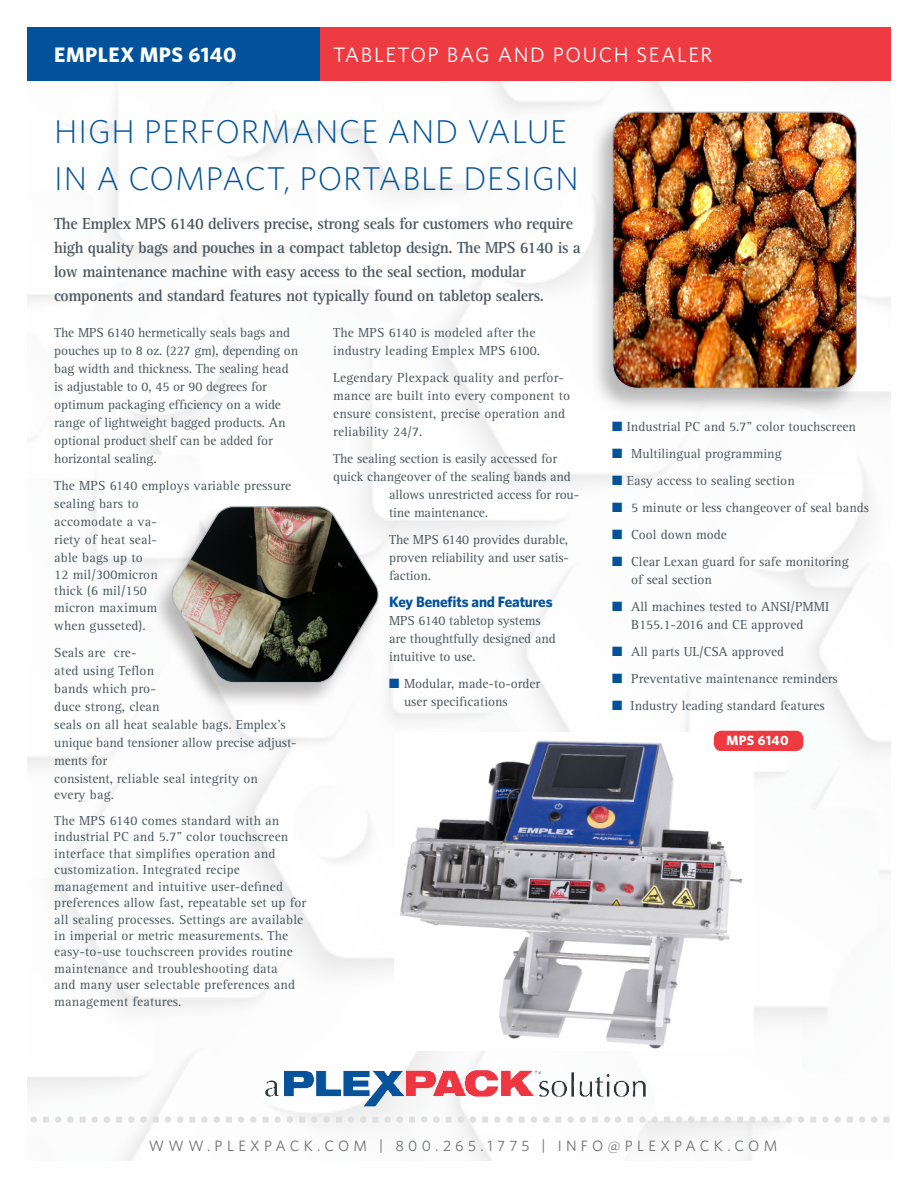
<style>
.page{position:relative;width:918px;height:1188px;background:#fff}
.page>*{position:absolute;margin:0;border:0;box-sizing:border-box;transform-origin:0 0}
.t1{font:300 33px "Whitney";letter-spacing:.025em;color:#01529a}
.t2{font:21px "Whitney";letter-spacing:.075em;color:#fff}
.t3{font:700 21px "Whitney";letter-spacing:.025em;color:#fff}
.t4{font:700 16.5px/24px "Rotis Serif Std";letter-spacing:-.02em;color:#4b565f;scale:.96 1}
.t5{font:15px "Whitney";letter-spacing:.29em;color:#6c6d70}
.t6{font:700 15px "Whitney";letter-spacing:-.01em;color:#01529a}
.t7{font:13.5px/18px "Rotis Serif Std";color:#4b565f}
.t8{font:700 13.5px "Whitney";letter-spacing:.025em;color:#fff}
.s1{color:#01529a}
</style>
<div class="page">
<img style="left:27px;top:80px;width:864px;height:1081px">
<div style="left:285px;top:27px;width:606px;height:53px;background:#ee3a41"></div>
<div style="left:27px;top:27px;width:293px;height:53px;background:#01529a"></div>
<img style="left:262px;top:1068px;width:388px;height:39px">
<svg style="left:31px;top:1116px;width:6px;height:7px"></svg>
<svg style="left:43px;top:1117px;width:6px;height:6px"></svg>
<div style="left:55px;top:1116px;width:6px;height:7px;background:#e0e0e0;border-radius:50%"></div>
<svg style="left:67px;top:1116px;width:7px;height:7px"></svg>
<svg style="left:80px;top:1117px;width:6px;height:6px"></svg>
<div style="left:92px;top:1116px;width:6px;height:7px;background:#e0e0e0;border-radius:50%"></div>
<svg style="left:104px;top:1116px;width:6px;height:7px"></svg>
<svg style="left:116px;top:1117px;width:6px;height:6px"></svg>
<div style="left:128px;top:1116px;width:7px;height:7px;background:#e0e0e0;border-radius:50%"></div>
<svg style="left:140px;top:1116px;width:7px;height:7px"></svg>
<svg style="left:153px;top:1117px;width:6px;height:6px"></svg>
<div style="left:165px;top:1116px;width:6px;height:7px;background:#e0e0e0;border-radius:50%"></div>
<svg style="left:177px;top:1116px;width:6px;height:7px"></svg>
<svg style="left:189px;top:1117px;width:6px;height:6px"></svg>
<div style="left:201px;top:1116px;width:7px;height:7px;background:#e0e0e0;border-radius:50%"></div>
<svg style="left:214px;top:1116px;width:6px;height:7px"></svg>
<svg style="left:226px;top:1117px;width:6px;height:6px"></svg>
<div style="left:238px;top:1116px;width:6px;height:7px;background:#e0e0e0;border-radius:50%"></div>
<svg style="left:250px;top:1116px;width:6px;height:7px"></svg>
<svg style="left:262px;top:1117px;width:6px;height:6px"></svg>
<div style="left:274px;top:1116px;width:7px;height:7px;background:#e0e0e0;border-radius:50%"></div>
<svg style="left:287px;top:1116px;width:6px;height:7px"></svg>
<svg style="left:299px;top:1117px;width:6px;height:6px"></svg>
<div style="left:311px;top:1116px;width:6px;height:7px;background:#e0e0e0;border-radius:50%"></div>
<svg style="left:323px;top:1116px;width:7px;height:7px"></svg>
<svg style="left:336px;top:1117px;width:6px;height:6px"></svg>
<div style="left:348px;top:1116px;width:6px;height:7px;background:#e0e0e0;border-radius:50%"></div>
<svg style="left:360px;top:1116px;width:6px;height:7px"></svg>
<svg style="left:372px;top:1117px;width:6px;height:6px"></svg>
<div style="left:384px;top:1116px;width:7px;height:7px;background:#e0e0e0;border-radius:50%"></div>
<svg style="left:397px;top:1116px;width:6px;height:7px"></svg>
<svg style="left:409px;top:1117px;width:6px;height:6px"></svg>
<div style="left:421px;top:1116px;width:6px;height:7px;background:#e0e0e0;border-radius:50%"></div>
<svg style="left:433px;top:1116px;width:7px;height:7px"></svg>
<svg style="left:446px;top:1117px;width:6px;height:6px"></svg>
<div style="left:458px;top:1116px;width:6px;height:7px;background:#e0e0e0;border-radius:50%"></div>
<svg style="left:470px;top:1116px;width:6px;height:7px"></svg>
<svg style="left:482px;top:1117px;width:6px;height:6px"></svg>
<div style="left:494px;top:1116px;width:7px;height:7px;background:#e0e0e0;border-radius:50%"></div>
<svg style="left:506px;top:1116px;width:7px;height:7px"></svg>
<svg style="left:519px;top:1117px;width:6px;height:6px"></svg>
<div style="left:531px;top:1116px;width:6px;height:7px;background:#e0e0e0;border-radius:50%"></div>
<svg style="left:543px;top:1116px;width:6px;height:7px"></svg>
<svg style="left:555px;top:1117px;width:6px;height:6px"></svg>
<div style="left:567px;top:1116px;width:7px;height:7px;background:#e0e0e0;border-radius:50%"></div>
<svg style="left:580px;top:1116px;width:6px;height:7px"></svg>
<svg style="left:592px;top:1117px;width:6px;height:6px"></svg>
<div style="left:604px;top:1116px;width:6px;height:7px;background:#e0e0e0;border-radius:50%"></div>
<svg style="left:615px;top:1116px;width:6px;height:7px"></svg>
<svg style="left:627px;top:1117px;width:6px;height:6px"></svg>
<div style="left:639px;top:1116px;width:7px;height:7px;background:#e0e0e0;border-radius:50%"></div>
<svg style="left:652px;top:1116px;width:6px;height:7px"></svg>
<svg style="left:664px;top:1117px;width:6px;height:6px"></svg>
<div style="left:676px;top:1116px;width:6px;height:7px;background:#e0e0e0;border-radius:50%"></div>
<svg style="left:688px;top:1116px;width:6px;height:7px"></svg>
<svg style="left:700px;top:1117px;width:6px;height:6px"></svg>
<div style="left:713px;top:1116px;width:6px;height:7px;background:#e0e0e0;border-radius:50%"></div>
<svg style="left:725px;top:1116px;width:6px;height:7px"></svg>
<svg style="left:737px;top:1117px;width:6px;height:6px"></svg>
<div style="left:749px;top:1116px;width:6px;height:7px;background:#e0e0e0;border-radius:50%"></div>
<svg style="left:761px;top:1116px;width:7px;height:7px"></svg>
<svg style="left:774px;top:1117px;width:6px;height:6px"></svg>
<div style="left:786px;top:1116px;width:6px;height:7px;background:#e0e0e0;border-radius:50%"></div>
<svg style="left:798px;top:1116px;width:6px;height:7px"></svg>
<svg style="left:810px;top:1117px;width:6px;height:6px"></svg>
<div style="left:822px;top:1116px;width:7px;height:7px;background:#e0e0e0;border-radius:50%"></div>
<svg style="left:834px;top:1116px;width:7px;height:7px"></svg>
<svg style="left:847px;top:1117px;width:6px;height:6px"></svg>
<div style="left:859px;top:1116px;width:6px;height:7px;background:#e0e0e0;border-radius:50%"></div>
<svg style="left:871px;top:1116px;width:6px;height:7px"></svg>
<svg style="left:883px;top:1117px;width:6px;height:6px"></svg>
<div style="left:590px;top:110px;width:271px;height:304px;background:#231f20;opacity:.3"></div>
<img style="left:613px;top:112px;width:243px;height:276px">
<div style="left:612px;top:112px;width:245px;height:277px;border:1px solid #adb5bc;border-radius:24px"></div>
<img style="left:395px;top:733px;width:358px;height:317px">
<div style="left:150px;top:505px;width:233px;height:203px;background:#231f20;opacity:.3"></div>
<img style="left:170px;top:506px;width:210px;height:178px">
<div style="left:714px;top:731px;width:89px;height:20px;background:#ee3a41;border-radius:8px"></div>
<p class="t3" style="left:54px;top:40px;width:184px">EMPLEX MPS 6140</p>
<p class="t2" style="left:333px;top:40px;width:381px">TABLETOP BAG AND POUCH SEALER</p>
<p class="t1" style="left:54px;top:110px;width:514px">HIGH PERFORMANCE AND VALUE</p>
<p class="t1" style="left:54px;top:156px;width:526px">IN A COMPACT, PORTABLE DESIGN</p>
<p class="t4" style="left:54px;top:212px;width:550px">The Emplex MPS 6140 delivers precise, strong seals for customers who require high quality bags and pouches in a compact tabletop design. The MPS 6140 is a low maintenance machine with easy access to the seal section, modular components and standard features not typically found on tabletop sealers.</p>
<p class="t7" style="left:54px;top:324px;width:246px">The MPS 6140 hermetically seals bags and pouches up to 8 oz. (227 gm), depending on bag width and thickness. The sealing head is adjustable to 0, 45 or 90 degrees for optimum packaging efficiency on a wide range of lightweight bagged products. An optional product shelf can be added for horizontal sealing.</p>
<p class="t7" style="left:54px;top:477px;width:238px">The MPS 6140 employs variable pressure sealing bars to<br>accomodate a va-<br>riety of heat seal-<br>able bags up to</p>
<p class="t7" style="left:54px;top:566px;width:105px;line-height:16.5px">12 mil/300micron thick (6 mil/150 micron maximum</p>
<p class="t7" style="left:54px;top:616px;width:93px">when gusseted).</p>
<p class="t7" style="left:54px;top:643px;width:244px">Seals are cre-<br>ated using Teflon<br>bands which pro-<br>duce strong, clean<br>seals on all heat sealable bags. Emplex’s unique band tensioner allow precise adjust&shy;ments for<br>consistent, reliable seal integrity on</p>
<p class="t7" style="left:54px;top:786px;width:61px">every bag.</p>
<p class="t7" style="left:54px;top:812px;width:253px;line-height:16.5px">The MPS 6140 comes standard with an industrial PC and 5.7” color touchscreen interface that simplifies operation and customization. Integrated recipe management and intuitive user-defined preferences allow fast, repeatable set up for all sealing processes. Settings are available in imperial or metric measurements. The easy-to-use touchscreen provides routine maintenance and troubleshooting data<br>and many user selectable preferences and management features.</p>
<p class="t7" style="left:333px;top:324px;width:208px">The MPS 6140 is modeled after the industry leading Emplex MPS 6100.</p>
<p class="t7" style="left:333px;top:369px;width:238px">Legendary Plexpack quality and perfor&shy;mance are built into every component to ensure consistent, precise operation and reliability 24/7.</p>
<p class="t7" style="left:333px;top:450px;width:225px">The sealing section is easily accessed for</p>
<p class="t7" style="left:333px;top:468px;width:239px">quick changeover of the sealing bands and</p>
<p class="t7" style="left:389px;top:486px;width:192px">allows unrestricted access for rou-</p>
<p class="t7" style="left:389px;top:504px;width:100px">tine maintenance.</p>
<p class="t7" style="left:389px;top:531px;width:181px;text-align:justify">The MPS 6140 provides durable, proven reliability and user satis&shy;faction.</p>
<p class="t6" style="left:389px;top:592px;width:165px">Key Benefits and Features</p>
<p class="t7" style="left:389px;top:612px;width:168px">MPS 6140 tabletop systems are thoughtfully designed and intuitive to use.</p>
<p class="t7" style="left:404px;top:675px;width:138px;text-indent:-15px"><span class="s1">■</span> Modular, made-to-order user specifications</p>
<p class="t7" style="left:612px;top:417px;width:245px"><span class="s1">■</span> Industrial PC and 5.7” color touchscreen</p>
<p class="t7" style="left:612px;top:444px;width:171px"><span class="s1">■</span> Multilingual programming</p>
<p class="t7" style="left:612px;top:471px;width:184px"><span class="s1">■</span> Easy access to sealing section</p>
<p class="t7" style="left:612px;top:498px;width:258px"><span class="s1">■</span> 5 minute or less changeover of seal bands</p>
<p class="t7" style="left:612px;top:525px;width:116px"><span class="s1">■</span> Cool down mode</p>
<p class="t7" style="left:631px;top:552px;width:219px;text-indent:-19px"><span class="s1">■</span> Clear Lexan guard for safe monitoring of seal section</p>
<p class="t7" style="left:612px;top:597px;width:218px;text-align:center"><span class="s1">■</span> All machines tested to ANSI/PMMI<br>B155.1-2016 and CE approved</p>
<p class="t7" style="left:612px;top:642px;width:173px"><span class="s1">■</span> All parts UL/CSA approved</p>
<p class="t7" style="left:612px;top:669px;width:227px"><span class="s1">■</span> Preventative maintenance reminders</p>
<p class="t7" style="left:612px;top:696px;width:214px"><span class="s1">■</span> Industry leading standard features</p>
<p class="t8" style="left:726px;top:732px;width:64px">MPS 6140</p>
<p class="t5" style="left:149px;top:1136px;width:630px">WWW.PLEXPACK.COM | 800.265.1775 | INFO@PLEXPACK.COM</p>
</div>
